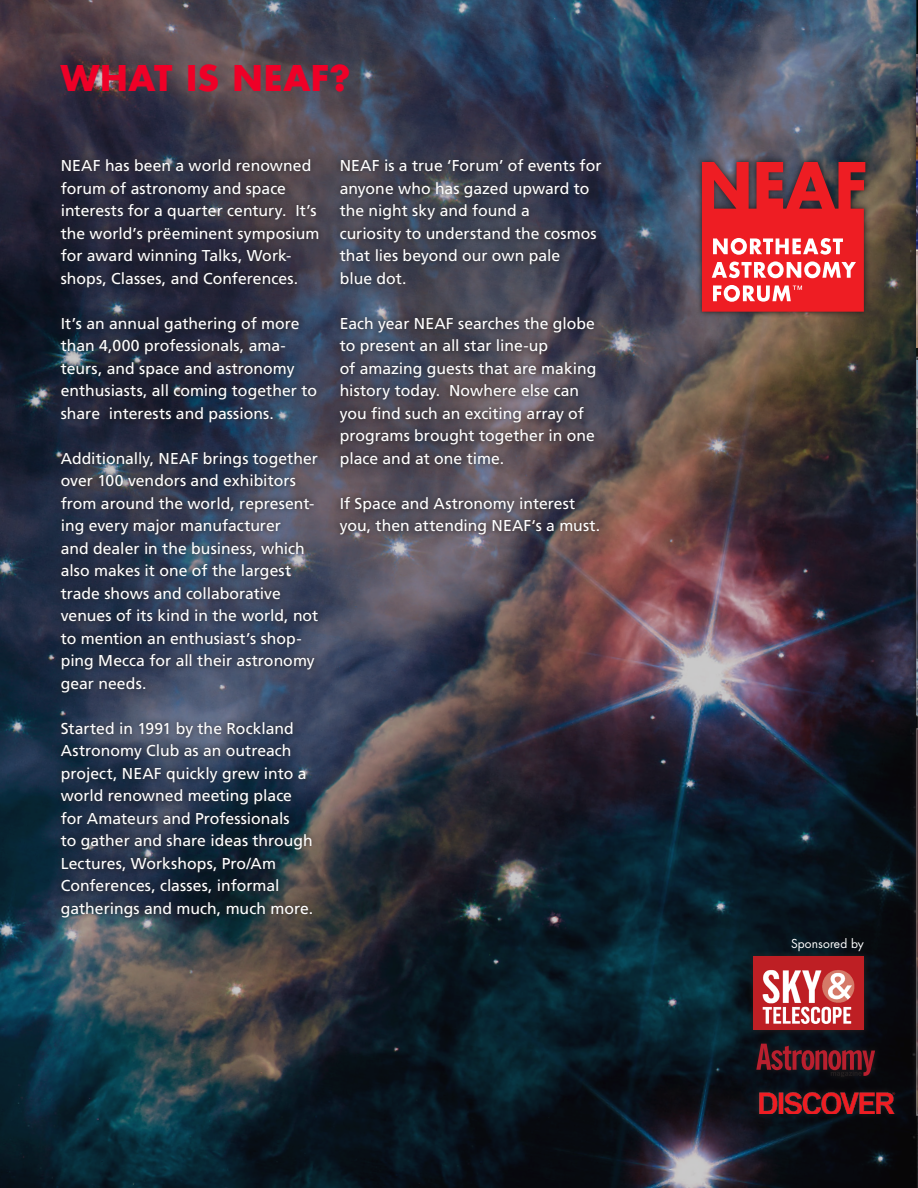
<style>
.page{position:relative;width:918px;height:1188px;background:#fff}
.page>*{position:absolute;margin:0;border:0;box-sizing:border-box;transform-origin:0 0}
.t1{font:700 34.5px "Futura Std";letter-spacing:.02em;color:#ef0027}
.t2{font:15.75px/22.5px "Frutiger LT Std";color:#fff}
.t3{font:12px "Futura Std";letter-spacing:.01em;color:#fff}
</style>
<div class="page">
<img style="left:916px;top:0;width:2px;height:1188px">
<img style="left:0;top:0;width:916px;height:1188px">
<svg style="left:55px;top:154px;width:269px;height:769px;background:#2e3649"></svg>
<svg style="left:334px;top:154px;width:273px;height:386px;background:#484652"></svg>
<svg style="left:696px;top:156px;width:175px;height:162px;background:#544f50"></svg>
<svg style="left:702px;top:162px;width:163px;height:150px;background:#d93e43"></svg>
<svg style="left:748px;top:950px;width:122px;height:86px;background:#12161d"></svg>
<img style="left:754px;top:956px;width:110px;height:74px">
<svg style="left:751px;top:1037px;width:130px;height:46px;background:#070d15"></svg>
<svg style="left:756px;top:1044px;width:119px;height:33px;background:#4d1720"></svg>
<div style="left:753px;top:1086px;width:146px;height:34px;background:#090d13"></div>
<img style="left:757px;top:1090px;width:139px;height:24px">
<svg style="left:910px;top:351px;width:8px;height:371px;background:#161f2d"></svg>
<svg style="left:916px;top:357px;width:2px;height:359px"></svg>
<svg style="left:911px;top:48px;width:7px;height:306px;background:#3e3d3b"></svg>
<img style="left:917px;top:54px;width:1px;height:294px">
<div style="left:910px;top:722px;width:8px;height:400px;background:#0b0c10"></div>
<svg style="left:916px;top:728px;width:2px;height:388px"></svg>
<p class="t1" style="left:27px;top:56px;width:326px"><sup>4</sup> WHAT IS NEAF?</p>
<p class="t2" style="left:61px;top:155px;width:260px">NEAF has been a world renowned forum of astronomy and space interests for a quarter century. It’s the world’s prëeminent symposium for award winning Talks, Work&shy;shops, Classes, and Conferences.</p>
<p class="t2" style="left:61px;top:312px;width:258px">It’s an annual gathering of more than 4,000 professionals, ama&shy;teurs, and space and astronomy enthusiasts, all coming together to</p>
<p class="t2" style="left:61px;top:402px;width:215px">share interests and passions.</p>
<p class="t2" style="left:61px;top:447px;width:259px">Additionally, NEAF brings together over 100 vendors and exhibitors from around the world, represent&shy;ing every major manufacturer</p>
<p class="t2" style="left:61px;top:537px;width:246px">and dealer in the business, which also makes it one of the largest trade shows and collaborative</p>
<p class="t2" style="left:61px;top:605px;width:259px">venues of its kind in the world, not to mention an enthusiast’s shop&shy;ping Mecca for all their astronomy</p>
<p class="t2" style="left:61px;top:672px;width:87px">gear needs.</p>
<p class="t2" style="left:61px;top:717px;width:235px">Started in 1991 by the Rockland</p>
<p class="t2" style="left:61px;top:740px;width:247px">Astronomy Club as an outreach project, NEAF quickly grew into a world renowned meeting place</p>
<p class="t2" style="left:61px;top:807px;width:231px">for Amateurs and Professionals</p>
<p class="t2" style="left:61px;top:830px;width:254px">to gather and share ideas through<br>Lectures, Workshops, Pro/Am</p>
<p class="t2" style="left:61px;top:875px;width:254px">Conferences, classes, informal gatherings and much, much more.</p>
<p class="t2" style="left:340px;top:155px;width:263px">NEAF is a true ‘Forum’ of events for anyone who has gazed upward to the night sky and found a</p>
<p class="t2" style="left:340px;top:222px;width:259px">curiosity to understand the cosmos that lies beyond our own pale</p>
<p class="t2" style="left:340px;top:267px;width:68px">blue dot.</p>
<p class="t2" style="left:340px;top:312px;width:257px">Each year NEAF searches the globe to present an all star line-up</p>
<p class="t2" style="left:340px;top:357px;width:258px">of amazing guests that are making history today. Nowhere else can you find such an exciting array of programs brought together in one place and at one time.</p>
<p class="t2" style="left:340px;top:492px;width:237px">If Space and Astronomy interest</p>
<p class="t2" style="left:340px;top:515px;width:262px">you, then attending NEAF‘s a must.</p>
<p class="t3" style="left:791px;top:936px;width:74px">Sponsored by</p>
</div>
